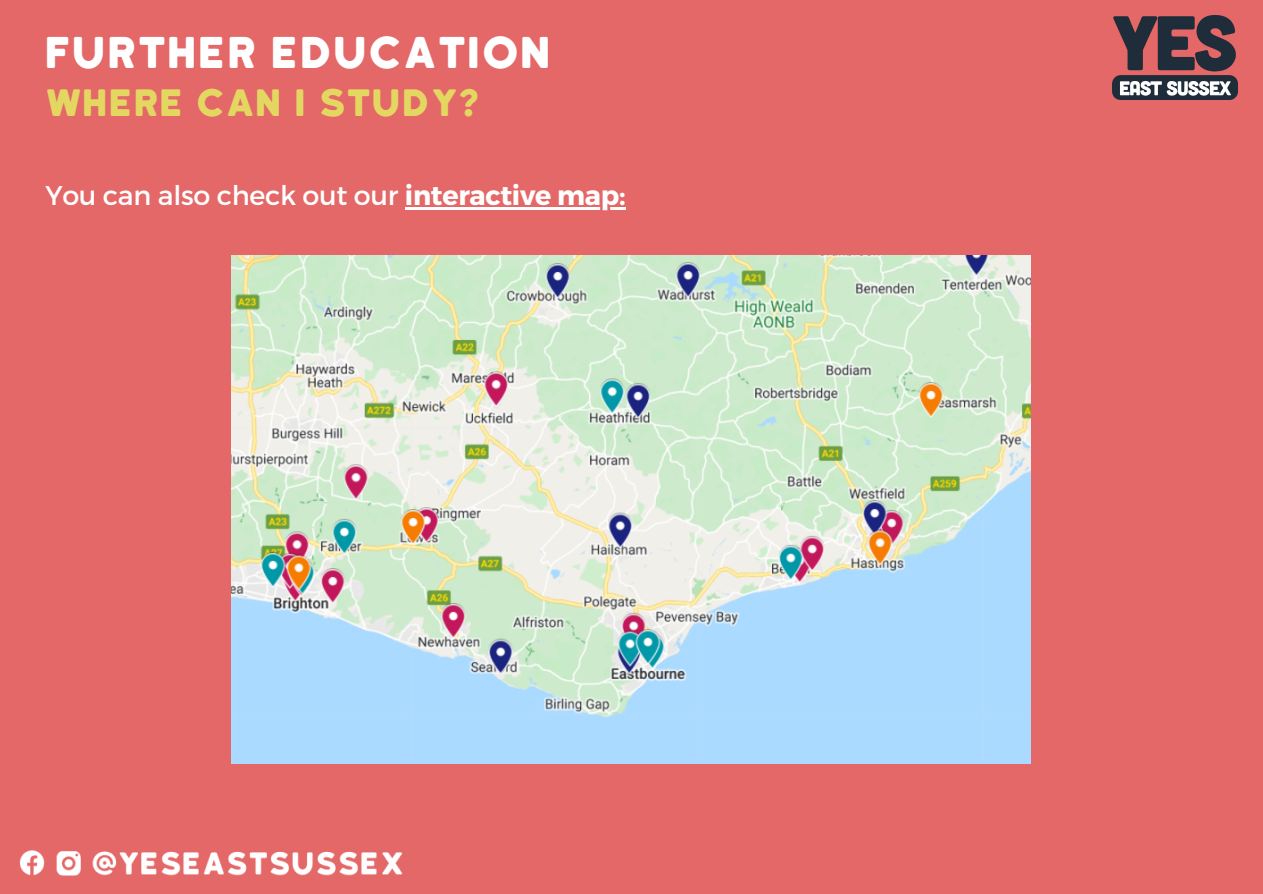
<style>
.page{position:relative;width:1263px;height:894px;background:#fff}
.page>*{position:absolute;margin:0;border:0;box-sizing:border-box;transform-origin:0 0}
.t1{font:42px "Katahdin Round";color:#fff}
.t2{font:36px "Katahdin Round";color:#e3d762}
.t3{font:27px "Montserrat";letter-spacing:-.01em;color:#fff}
.s1{font-weight:700}
</style>
<div class="page">
<div style="left:0;top:0;width:1263px;height:893px;background:#e46868"></div>
<img style="left:1113px;top:16px;width:125px;height:84px">
<img style="left:20px;top:850px;width:383px;height:26px">
<img style="left:231px;top:255px;width:800px;height:508px">
<hr style="left:405px;top:207px;width:220px;height:3px;background:#fff">
<p class="t1" style="left:45px;top:28px;width:509px">FURTHER EDUCATION</p>
<p class="t2" style="left:45px;top:82px;width:436px">WHERE CAN I STUDY?</p>
<p class="t3" style="left:45px;top:178px;width:582px">You can also check out our <span class="s1">interactive map:</span></p>
</div>
